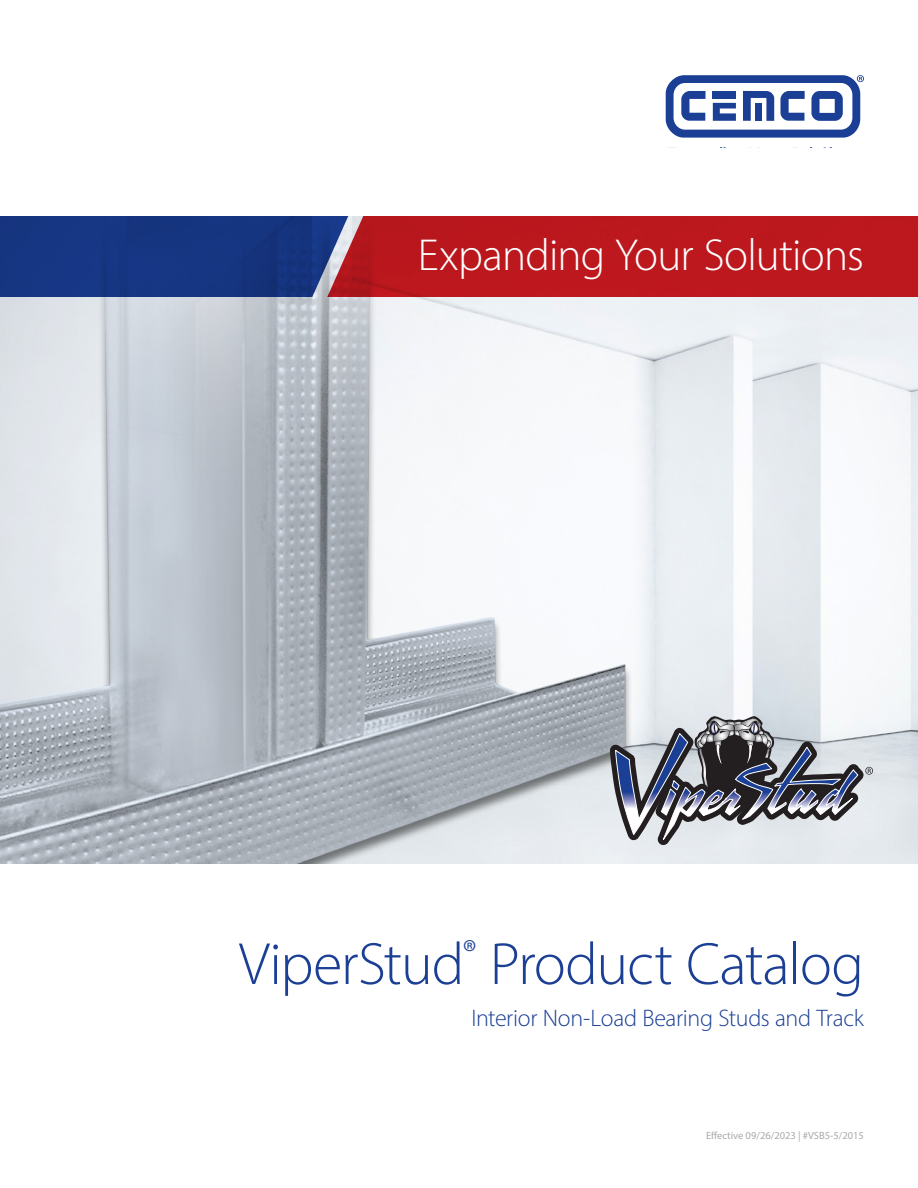
<style>
.page{position:relative;width:918px;height:1188px;background:#fff}
.page>*{position:absolute;margin:0;border:0;box-sizing:border-box;transform-origin:0 0}
.t1{font:300 60px "Myriad Pro";letter-spacing:-.015em;color:#1b3f94}
.t2{font:300 45px "Myriad Pro";letter-spacing:-.015em;color:#fff}
.t3{font:300 24px "Myriad Pro";letter-spacing:-.01em;color:#1b3f94}
.t4{font:10.5px "Myriad Pro";color:#a8a9ad}
</style>
<div class="page">
<img style="left:725px;top:297px;width:193px;height:427px">
<img style="left:725px;top:724px;width:193px;height:140px">
<img style="left:0;top:297px;width:725px;height:567px">
<svg style="left:610px;top:716px;width:263px;height:129px;background:#989ca5"></svg>
<svg style="left:666px;top:75px;width:198px;height:63px"></svg>
<svg style="left:0;top:216px;width:327px;height:81px;background:#173681"></svg>
<svg style="left:327px;top:216px;width:591px;height:81px;background:#ba1c22"></svg>
<h2 class="t2" style="left:418px;top:228px;width:448px">Expanding Your Solutions</h2>
<h1 class="t1" style="left:239px;top:928px;width:627px">ViperStud<sup>®</sup> Product Catalog</h1>
<p class="t3" style="left:471px;top:1004px;width:394px">Interior Non-Load Bearing Studs and Track</p>
<p class="t4" style="left:706px;top:1129px;width:159px">Effective 09/26/2023 | #VSB5-5/2015</p>
</div>
